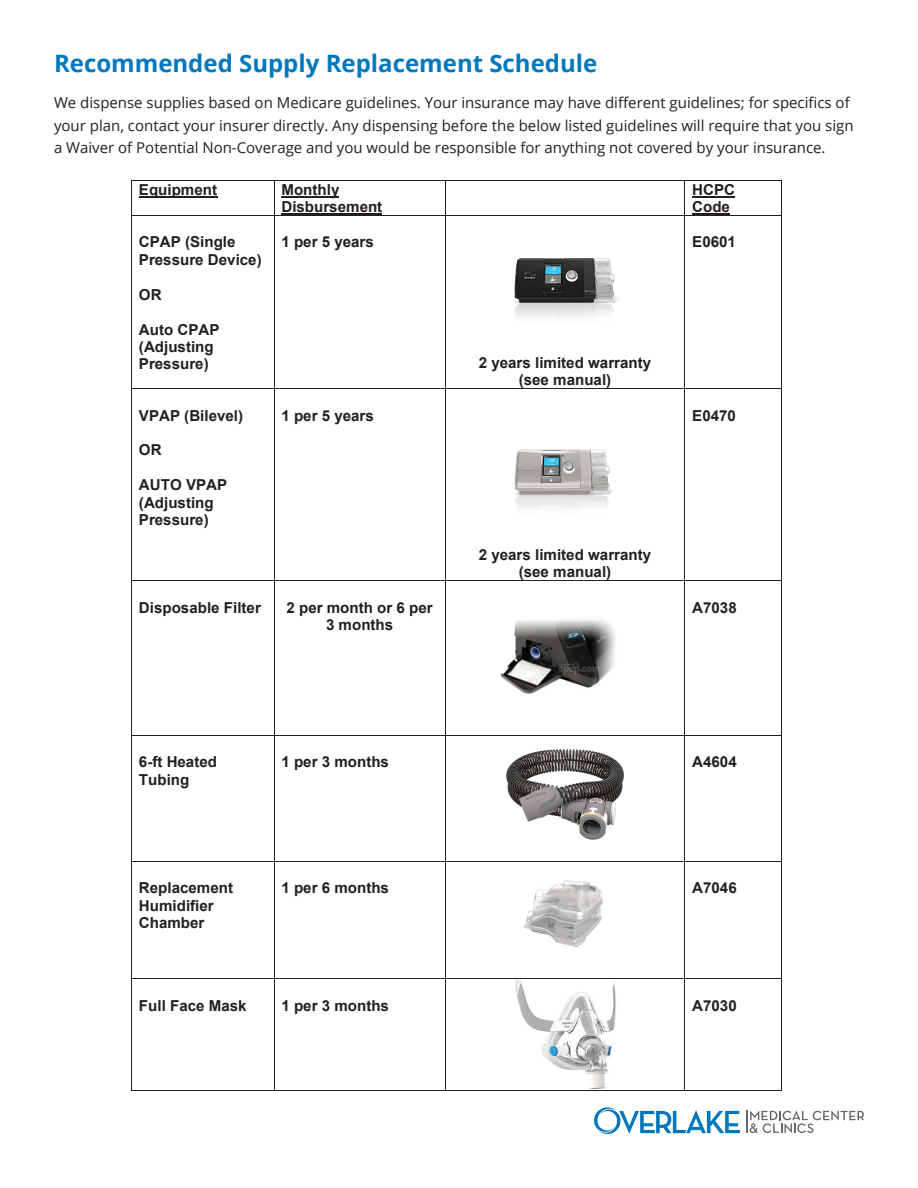
<style>
.page{position:relative;width:918px;height:1188px;background:#fff}
.page>*{position:absolute;margin:0;border:0;box-sizing:border-box;transform-origin:0 0}
.t1{font:700 24px "Open Sans";color:#0077bd}
.t2{font:700 15.15px/17.4px "Arial";color:#231f20}
.t3{font:15px/22.5px "Open Sans";color:#231f20}
</style>
<div class="page">
<svg style="left:594px;top:1107px;width:146px;height:27px"></svg>
<svg style="left:746px;top:1111px;width:118px;height:22px"></svg>
<hr style="left:139px;top:196px;width:78px;height:2px;background:#231f20">
<hr style="left:281px;top:196px;width:58px;height:2px;background:#231f20">
<hr style="left:281px;top:214px;width:101px;height:1px;background:#231f20">
<hr style="left:692px;top:196px;width:43px;height:2px;background:#231f20">
<hr style="left:692px;top:214px;width:38px;height:1px;background:#231f20">
<hr style="left:132px;top:180px;width:142px;height:1px;background:#231f20">
<hr style="left:274px;top:180px;width:171px;height:1px;background:#231f20">
<hr style="left:446px;top:180px;width:238px;height:1px;background:#231f20">
<hr style="left:685px;top:180px;width:97px;height:1px;background:#231f20">
<hr style="left:131px;top:180px;width:1px;height:35px;background:#231f20">
<hr style="left:274px;top:180px;width:1px;height:35px;background:#231f20">
<hr style="left:445px;top:180px;width:1px;height:35px;background:#231f20">
<hr style="left:684px;top:180px;width:1px;height:35px;background:#231f20">
<hr style="left:782px;top:180px;width:1px;height:35px;background:#231f20">
<img style="left:514px;top:258px;width:105px;height:60px">
<hr style="left:132px;top:215px;width:142px;height:1px;background:#231f20">
<hr style="left:274px;top:215px;width:171px;height:1px;background:#231f20">
<hr style="left:446px;top:215px;width:238px;height:1px;background:#231f20">
<hr style="left:685px;top:215px;width:97px;height:1px;background:#231f20">
<hr style="left:131px;top:216px;width:1px;height:172px;background:#231f20">
<hr style="left:274px;top:216px;width:1px;height:172px;background:#231f20">
<hr style="left:445px;top:216px;width:1px;height:172px;background:#231f20">
<hr style="left:684px;top:216px;width:1px;height:172px;background:#231f20">
<hr style="left:782px;top:216px;width:1px;height:172px;background:#231f20">
<img style="left:514px;top:449px;width:99px;height:60px">
<hr style="left:132px;top:388px;width:142px;height:1px;background:#231f20">
<hr style="left:274px;top:388px;width:171px;height:1px;background:#231f20">
<hr style="left:446px;top:388px;width:238px;height:1px;background:#231f20">
<hr style="left:685px;top:388px;width:97px;height:1px;background:#231f20">
<hr style="left:131px;top:389px;width:1px;height:191px;background:#231f20">
<hr style="left:274px;top:389px;width:1px;height:191px;background:#231f20">
<hr style="left:445px;top:389px;width:1px;height:191px;background:#231f20">
<hr style="left:684px;top:389px;width:1px;height:191px;background:#231f20">
<hr style="left:782px;top:389px;width:1px;height:191px;background:#231f20">
<img style="left:501px;top:619px;width:115px;height:75px">
<hr style="left:132px;top:580px;width:142px;height:1px;background:#231f20">
<hr style="left:274px;top:580px;width:171px;height:1px;background:#231f20">
<hr style="left:446px;top:580px;width:238px;height:1px;background:#231f20">
<hr style="left:685px;top:580px;width:97px;height:1px;background:#231f20">
<hr style="left:131px;top:581px;width:1px;height:154px;background:#231f20">
<hr style="left:274px;top:581px;width:1px;height:154px;background:#231f20">
<hr style="left:445px;top:581px;width:1px;height:154px;background:#231f20">
<hr style="left:684px;top:581px;width:1px;height:154px;background:#231f20">
<hr style="left:782px;top:581px;width:1px;height:154px;background:#231f20">
<img style="left:506px;top:749px;width:118px;height:91px">
<hr style="left:132px;top:735px;width:142px;height:1px;background:#231f20">
<hr style="left:274px;top:735px;width:171px;height:1px;background:#231f20">
<hr style="left:446px;top:735px;width:238px;height:1px;background:#231f20">
<hr style="left:685px;top:735px;width:97px;height:1px;background:#231f20">
<hr style="left:131px;top:736px;width:1px;height:125px;background:#231f20">
<hr style="left:274px;top:736px;width:1px;height:125px;background:#231f20">
<hr style="left:445px;top:736px;width:1px;height:125px;background:#231f20">
<hr style="left:684px;top:736px;width:1px;height:125px;background:#231f20">
<hr style="left:782px;top:736px;width:1px;height:125px;background:#231f20">
<img style="left:524px;top:880px;width:79px;height:67px">
<hr style="left:132px;top:861px;width:142px;height:1px;background:#231f20">
<hr style="left:274px;top:861px;width:171px;height:1px;background:#231f20">
<hr style="left:446px;top:861px;width:238px;height:1px;background:#231f20">
<hr style="left:685px;top:861px;width:97px;height:1px;background:#231f20">
<hr style="left:131px;top:861px;width:1px;height:117px;background:#231f20">
<hr style="left:274px;top:861px;width:1px;height:117px;background:#231f20">
<hr style="left:445px;top:861px;width:1px;height:117px;background:#231f20">
<hr style="left:684px;top:861px;width:1px;height:117px;background:#231f20">
<hr style="left:782px;top:861px;width:1px;height:117px;background:#231f20">
<img style="left:515px;top:980px;width:101px;height:109px">
<hr style="left:132px;top:978px;width:142px;height:1px;background:#231f20">
<hr style="left:274px;top:978px;width:171px;height:1px;background:#231f20">
<hr style="left:446px;top:978px;width:238px;height:1px;background:#231f20">
<hr style="left:685px;top:978px;width:97px;height:1px;background:#231f20">
<hr style="left:131px;top:979px;width:1px;height:111px;background:#231f20">
<hr style="left:132px;top:1090px;width:142px;height:1px;background:#231f20">
<hr style="left:274px;top:979px;width:1px;height:111px;background:#231f20">
<hr style="left:274px;top:1090px;width:171px;height:1px;background:#231f20">
<hr style="left:445px;top:979px;width:1px;height:111px;background:#231f20">
<hr style="left:446px;top:1090px;width:238px;height:1px;background:#231f20">
<hr style="left:684px;top:979px;width:1px;height:111px;background:#231f20">
<hr style="left:685px;top:1090px;width:97px;height:1px;background:#231f20">
<hr style="left:782px;top:979px;width:1px;height:111px;background:#231f20">
<h1 class="t1" style="left:54px;top:47px;width:545px">Recommended Supply Replacement Schedule</h1>
<p class="t3" style="left:54px;top:91px;width:801px">We dispense supplies based on Medicare guidelines. Your insurance may have different guidelines; for specifics of your plan, contact your insurer directly. Any dispensing before the below listed guidelines will require that you sign a Waiver of Potential Non-Coverage and you would be responsible for anything not covered by your insurance.</p>
<p class="t2" style="left:139px;top:181px;width:80px">Equipment</p>
<p class="t2" style="left:281px;top:181px;width:102px">Monthly<br>Disbursement</p>
<p class="t2" style="left:692px;top:181px;width:44px">HCPC<br>Code</p>
<p class="t2" style="left:139px;top:234px;width:124px">CPAP (Single<br>Pressure Device)</p>
<p class="t2" style="left:139px;top:286px;width:24px">OR</p>
<p class="t2" style="left:139px;top:321px;width:82px">Auto CPAP (Adjusting<br>Pressure)</p>
<p class="t2" style="left:281px;top:234px;width:94px">1 per 5 years</p>
<p class="t2" style="left:692px;top:234px;width:45px">E0601</p>
<p class="t2" style="left:479px;top:354px;width:174px;text-align:center">2 years limited warranty (see manual)</p>
<p class="t2" style="left:139px;top:407px;width:106px">VPAP (Bilevel)</p>
<p class="t2" style="left:139px;top:442px;width:24px">OR</p>
<p class="t2" style="left:139px;top:476px;width:90px">AUTO VPAP (Adjusting<br>Pressure)</p>
<p class="t2" style="left:281px;top:407px;width:94px">1 per 5 years</p>
<p class="t2" style="left:692px;top:407px;width:45px">E0470</p>
<p class="t2" style="left:479px;top:546px;width:174px;text-align:center">2 years limited warranty (see manual)</p>
<p class="t2" style="left:139px;top:599px;width:123px">Disposable Filter</p>
<p class="t2" style="left:286px;top:599px;width:148px;text-align:center">2 per month or 6 per<br>3 months</p>
<p class="t2" style="left:692px;top:599px;width:46px">A7038</p>
<p class="t2" style="left:139px;top:754px;width:80px">6-ft Heated<br>Tubing</p>
<p class="t2" style="left:281px;top:754px;width:109px">1 per 3 months</p>
<p class="t2" style="left:692px;top:754px;width:46px">A4604</p>
<p class="t2" style="left:139px;top:879px;width:96px">Replacement<br>Humidifier<br>Chamber</p>
<p class="t2" style="left:281px;top:879px;width:109px">1 per 6 months</p>
<p class="t2" style="left:692px;top:879px;width:46px">A7046</p>
<p class="t2" style="left:139px;top:997px;width:109px">Full Face Mask</p>
<p class="t2" style="left:281px;top:997px;width:109px">1 per 3 months</p>
<p class="t2" style="left:692px;top:997px;width:46px">A7030</p>
</div>
